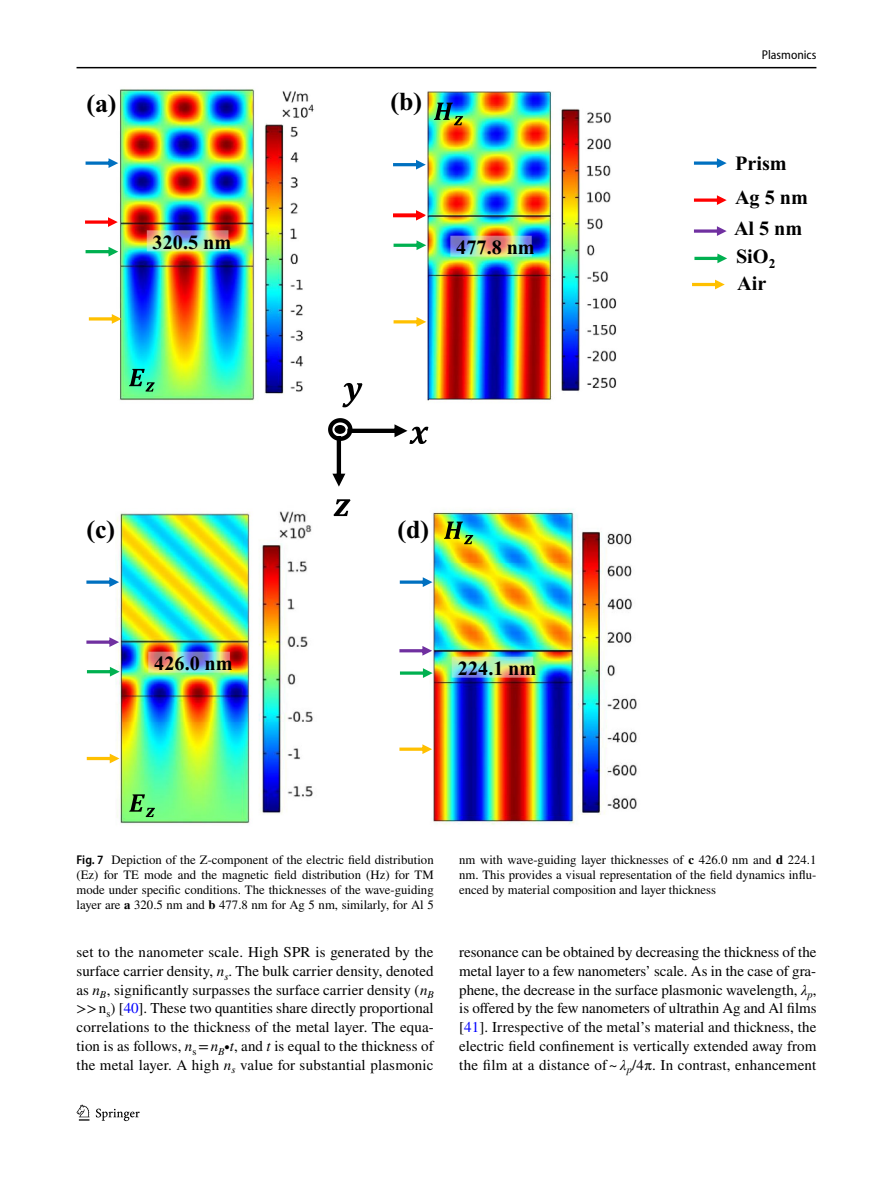
<style>
.page{position:relative;width:893px;height:1187px;background:#fff}
.page>*{position:absolute;margin:0;border:0;box-sizing:border-box;transform-origin:0 0}
.t1{font:25.95px "Times New Roman PS Bold MT6";color:#000}
.t2{font:20.25px/27.3px "Times New Roman PS Bold MT6";color:#000}
.t3{font:15px/18.8px "STIX";letter-spacing:.015em;color:#000;text-align:justify}
.t4{font:12.75px/15px "STIX";color:#000;text-align:justify}
.t5{font:semi-condensed 12.75px "Myriad Pro";color:#000}
.s1{font-family:"Myriad Pro";font-weight:600;font-stretch:semi-condensed}
.s2{font-weight:700}
.s3{font-style:italic}
.s4{font-family:"STIX General Italic 93"}
.s5{font-family:"STIX General Italic 94"}
.s6{color:#00f}
.s7{font-family:"STIX General Italic 95"}
</style>
<div class="page">
<hr style="left:77px;top:67px;width:739px;height:1px;background:#000">
<svg style="left:77px;top:1104px;width:12px;height:16px"></svg>
<svg style="left:96px;top:1108px;width:44px;height:12px"></svg>
<img style="left:117px;top:89px;width:520px;height:736px">
<svg style="left:328px;top:418px;width:100px;height:68px"></svg>
<svg style="left:333px;top:499px;width:17px;height:17px"></svg>
<svg style="left:342px;top:383px;width:20px;height:24px"></svg>
<svg style="left:85px;top:217px;width:33px;height:10px"></svg>
<svg style="left:86px;top:247px;width:32px;height:9px"></svg>
<svg style="left:129px;top:369px;width:26px;height:22px"></svg>
<svg style="left:129px;top:794px;width:26px;height:23px"></svg>
<svg style="left:444px;top:521px;width:29px;height:23px"></svg>
<svg style="left:434px;top:103px;width:29px;height:22px"></svg>
<svg style="left:86px;top:637px;width:33px;height:10px"></svg>
<svg style="left:87px;top:666px;width:33px;height:10px"></svg>
<svg style="left:393px;top:210px;width:33px;height:10px"></svg>
<svg style="left:394px;top:240px;width:32px;height:10px"></svg>
<svg style="left:399px;top:646px;width:33px;height:9px"></svg>
<svg style="left:400px;top:668px;width:33px;height:10px"></svg>
<svg style="left:86px;top:158px;width:32px;height:10px"></svg>
<svg style="left:86px;top:577px;width:33px;height:10px"></svg>
<svg style="left:400px;top:577px;width:32px;height:10px"></svg>
<svg style="left:393px;top:160px;width:33px;height:9px"></svg>
<svg style="left:394px;top:317px;width:32px;height:10px"></svg>
<svg style="left:89px;top:314px;width:33px;height:10px"></svg>
<svg style="left:87px;top:753px;width:32px;height:10px"></svg>
<svg style="left:399px;top:744px;width:33px;height:10px"></svg>
<svg style="left:694px;top:195px;width:33px;height:10px"></svg>
<svg style="left:694px;top:253px;width:33px;height:10px"></svg>
<svg style="left:694px;top:158px;width:33px;height:10px"></svg>
<svg style="left:692px;top:279px;width:33px;height:10px"></svg>
<svg style="left:694px;top:226px;width:33px;height:10px"></svg>
<h1 class="t1" style="left:86px;top:85px;width:32px">(a)</h1>
<h1 class="t1" style="left:390px;top:82px;width:33px">(b)</h1>
<h2 class="t2" style="left:153px;top:228px;width:80px">320.5 nm</h2>
<h2 class="t2" style="left:456px;top:233px;width:80px">477.8 nm</h2>
<h1 class="t1" style="left:86px;top:511px;width:30px">(c)</h1>
<h1 class="t1" style="left:397px;top:511px;width:33px">(d)</h1>
<h2 class="t2" style="left:154px;top:648px;width:80px">426.0 nm</h2>
<h2 class="t2" style="left:458px;top:654px;width:80px">224.1 nm</h2>
<p class="t5" style="left:762px;top:48px;width:56px">Plasmonics</p>
<h2 class="t2" style="left:735px;top:149px;width:53px">Prism</h2>
<h2 class="t2" style="left:735px;top:182px;width:74px">Ag 5 nm</h2>
<h2 class="t2" style="left:734px;top:214px;width:70px">Al 5nm<br>SiO<sub>2</sub></h2>
<h2 class="t2" style="left:737px;top:269px;width:31px">Air</h2>
<p class="t4" style="left:77px;top:852px;width:359px"><span class="s1">Fig. 7</span> Depiction of the Z-component of the electric field distribution (Ez) for TE mode and the magnetic field distribution (Hz) for TM mode under specific conditions. The thicknesses of the wave-guiding layer are <span class="s2">a</span> 320.5 nm and <span class="s2">b</span> 477.8 nm for Ag 5 nm, similarly, for Al 5</p>
<p class="t4" style="left:459px;top:852px;width:359px">nm with wave-guiding layer thicknesses of <span class="s2">c</span> 426.0 nm and <span class="s2">d</span> 224.1 nm. This provides a visual representation of the field dynamics influ&shy;enced by material composition and layer thickness</p>
<p class="t3" style="left:77px;top:943px;width:359px">set to the nanometer scale. High SPR is generated by the surface carrier density, <span class="s3">n</span><sub>s</sub>. The bulk carrier density, denoted as <span class="s4">n</span><sub>B</sub>, significantly surpasses the surface carrier density (<span class="s5">n</span><sub>B </sub>&gt;&gt; -n<sub>s</sub>) [<span class="s6">40</span>]. These two quantities share directly proportional correlations to the thickness of the metal layer. The equa&shy;tion is as follows, <span class="s3">n</span><sub>s</sub> =<span class="s7">n</span><sub>B</sub>∙<span class="s3">t</span>, and <span class="s3">t</span> is equal to the thickness of the metal layer. A high <span class="s3">n</span><sub>s</sub> value for substantial plasmonic</p>
<p class="t3" style="left:459px;top:943px;width:359px">resonance can be obtained by decreasing the thickness of the metal layer to a few nanometers’ scale. As in the case of gra&shy;phene, the decrease in the surface plasmonic wavelength, <span class="s3">λ</span><sub>p</sub>, is offered by the few nanometers of ultrathin Ag and Al films [<span class="s6">41</span>]. Irrespective of the metal’s material and thickness, the electric field confinement is vertically extended away from the film at a distance of ~ <span class="s3">λ</span><sub>p</sub>/4π. In contrast, enhancement</p>
</div>
